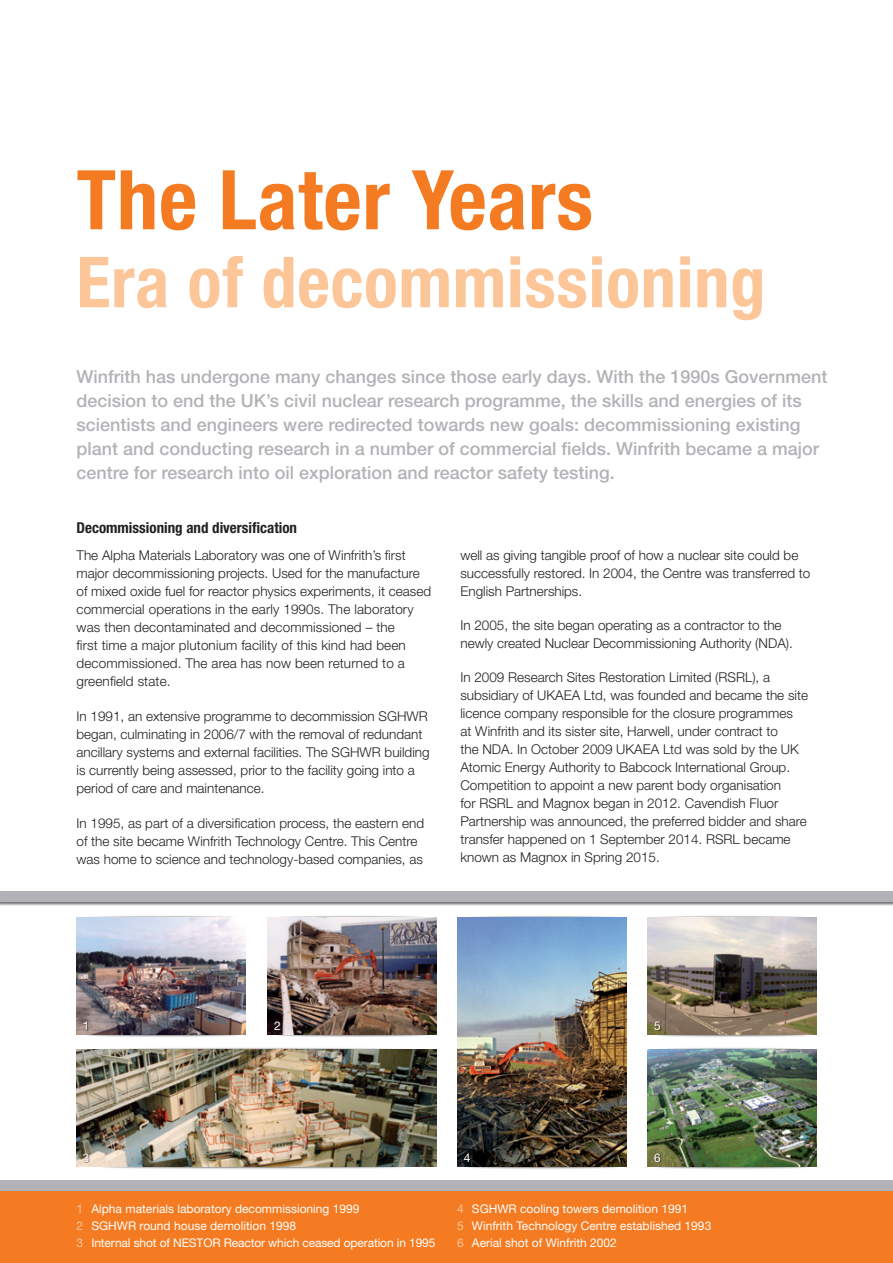
<style>
.page{position:relative;width:893px;height:1263px;background:#fff}
.page>*{position:absolute;margin:0;border:0;box-sizing:border-box;transform-origin:0 0}
.Main_Heading{font:700 condensed 82.5px "Helvetica Neue";letter-spacing:.01em;color:#f47b21}
.Main_Heading_PART2{font:700 condensed 70.5px "Helvetica Neue";letter-spacing:.01em;color:#fcc699}
.First_paragraph{font:500 18px/24px "Helvetica Neue";color:#b2b3b7}
.Heading_level_ONE{font:700 condensed 15px "Helvetica Neue";color:#231f20}
.Body_text{font:300 13.5px/18px "Helvetica Neue";color:#231f20}
.Caption_text{font:12px "Helvetica Neue";color:#fff}
.s1{color:#fcc699}
</style>
<div class="page">
<div style="left:0;top:1190px;width:893px;height:73px;background:#f47b21"></div>
<div style="left:0;top:1180px;width:893px;height:11px;background:#b2b3b7"></div>
<div style="left:0;top:891px;width:893px;height:15px;background:#231f20;opacity:.65"></div>
<div style="left:0;top:891px;width:5px;height:10px;background:#b2b3b7"></div>
<div style="left:5px;top:891px;width:888px;height:10px;background:#b2b3b7"></div>
<img style="left:77px;top:1166px;width:359px;height:3px">
<img style="left:116px;top:1048px;width:321px;height:11px">
<img style="left:77px;top:1049px;width:359px;height:117px">
<img style="left:457px;top:1157px;width:170px;height:12px">
<img style="left:647px;top:1157px;width:170px;height:12px">
<img style="left:663px;top:1048px;width:154px;height:11px">
<img style="left:647px;top:1049px;width:169px;height:117px">
<img style="left:78px;top:1034px;width:165px;height:3px">
<img style="left:77px;top:917px;width:168px;height:117px">
<img style="left:267px;top:1025px;width:170px;height:12px">
<img style="left:267px;top:916px;width:170px;height:12px">
<img style="left:268px;top:917px;width:168px;height:117px">
<img style="left:458px;top:917px;width:168px;height:249px">
<img style="left:647px;top:1025px;width:170px;height:12px">
<img style="left:647px;top:917px;width:169px;height:117px">
<div style="left:84px;top:1153px;width:6px;height:10px;background:#231f20;opacity:.9"></div>
<div style="left:464px;top:1153px;width:7px;height:10px;background:#231f20;opacity:.9"></div>
<div style="left:655px;top:1022px;width:6px;height:9px;background:#231f20;opacity:.9"></div>
<div style="left:655px;top:1153px;width:6px;height:10px;background:#231f20;opacity:.9"></div>
<hr style="left:84px;top:1021px;width:4px;height:10px;background:#231f20;opacity:.9">
<div style="left:274px;top:1021px;width:7px;height:10px;background:#231f20;opacity:.9"></div>
<p class="Main_Heading" style="left:77px;top:150px;width:518px">The Later Years</p>
<p class="Main_Heading_PART2" style="left:77px;top:239px;width:690px">Era of decommissioning</p>
<p class="First_paragraph" style="left:77px;top:364px;width:752px">Winfrith has undergone many changes since those early days. With the 1990s Government decision to end the UK’s civil nuclear research programme, the skills and energies of its scientists and engineers were redirected towards new goals: decommissioning existing plant and conducting research in a number of commercial fields. Winfrith became a major centre for research into oil exploration and reactor safety testing.</p>
<p class="Heading_level_ONE" style="left:77px;top:519px;width:222px">Decommissioning and diversification</p>
<p class="Body_text" style="left:77px;top:546px;width:356px">The Alpha Materials Laboratory was one of Winfrith’s first major decommissioning projects. Used for the manufacture of mixed oxide fuel for reactor physics experiments, it ceased commercial operations in the early 1990s. The laboratory was then decontaminated and decommissioned – the<br>first time a major plutonium facility of this kind had been decommissioned. The area has now been returned to a greenfield state.</p>
<p class="Body_text" style="left:77px;top:707px;width:355px">In 1991, an extensive programme to decommission SGHWR began, culminating in 2006/7 with the removal of redundant ancillary systems and external facilities. The SGHWR building is currently being assessed, prior to the facility going into a period of care and maintenance.</p>
<p class="Body_text" style="left:77px;top:814px;width:349px">In 1995, as part of a diversification process, the eastern end of the site became Winfrith Technology Centre. This Centre was home to science and technology-based companies, as</p>
<p class="Body_text" style="left:460px;top:546px;width:351px">well as giving tangible proof of how a nuclear site could be successfully restored. In 2004, the Centre was transferred to<br>English Partnerships.</p>
<p class="Body_text" style="left:460px;top:616px;width:334px">In 2005, the site began operating as a contractor to the newly created Nuclear Decommissioning Authority (NDA).</p>
<p class="Body_text" style="left:460px;top:667px;width:349px">In 2009 Research Sites Restoration Limited (RSRL), a subsidiary of UKAEA Ltd, was founded and became the site licence company responsible for the closure programmes<br>at Winfrith and its sister site, Harwell, under contract to<br>the NDA. In October 2009 UKAEA Ltd was sold by the UK Atomic Energy Authority to Babcock International Group.<br>Competition to appoint a new parent body organisation<br>for RSRL and Magnox began in 2012. Cavendish Fluor Partnership was announced, the preferred bidder and share transfer happened on 1 September 2014. RSRL became known as Magnox in Spring 2015.</p>
<p class="Caption_text" style="left:83px;top:1018px;width:8px">1</p>
<p class="Caption_text" style="left:274px;top:1018px;width:8px">2</p>
<p class="Caption_text" style="left:83px;top:1150px;width:8px">3</p>
<p class="Caption_text" style="left:464px;top:1150px;width:8px">4</p>
<p class="Caption_text" style="left:654px;top:1018px;width:8px">5</p>
<p class="Caption_text" style="left:654px;top:1150px;width:8px">6</p>
<p class="Caption_text" style="left:77px;top:1201px;width:284px"><span class="s1">1</span> Alpha materials laboratory decommissioning 1999</p>
<p class="Caption_text" style="left:77px;top:1218px;width:221px"><span class="s1">2</span> SGHWR round house demolition 1998</p>
<p class="Caption_text" style="left:77px;top:1236px;width:360px"><span class="s1">3</span> Internal shot of NESTOR Reactor which ceased operation in 1995</p>
<p class="Caption_text" style="left:457px;top:1201px;width:233px"><span class="s1">4</span> SGHWR cooling towers demolition 1991</p>
<p class="Caption_text" style="left:457px;top:1218px;width:256px"><span class="s1">5</span> Winfrith Technology Centre established 1993</p>
<p class="Caption_text" style="left:457px;top:1236px;width:161px"><span class="s1">6</span> Aerial shot of Winfrith 2002</p>
</div>
